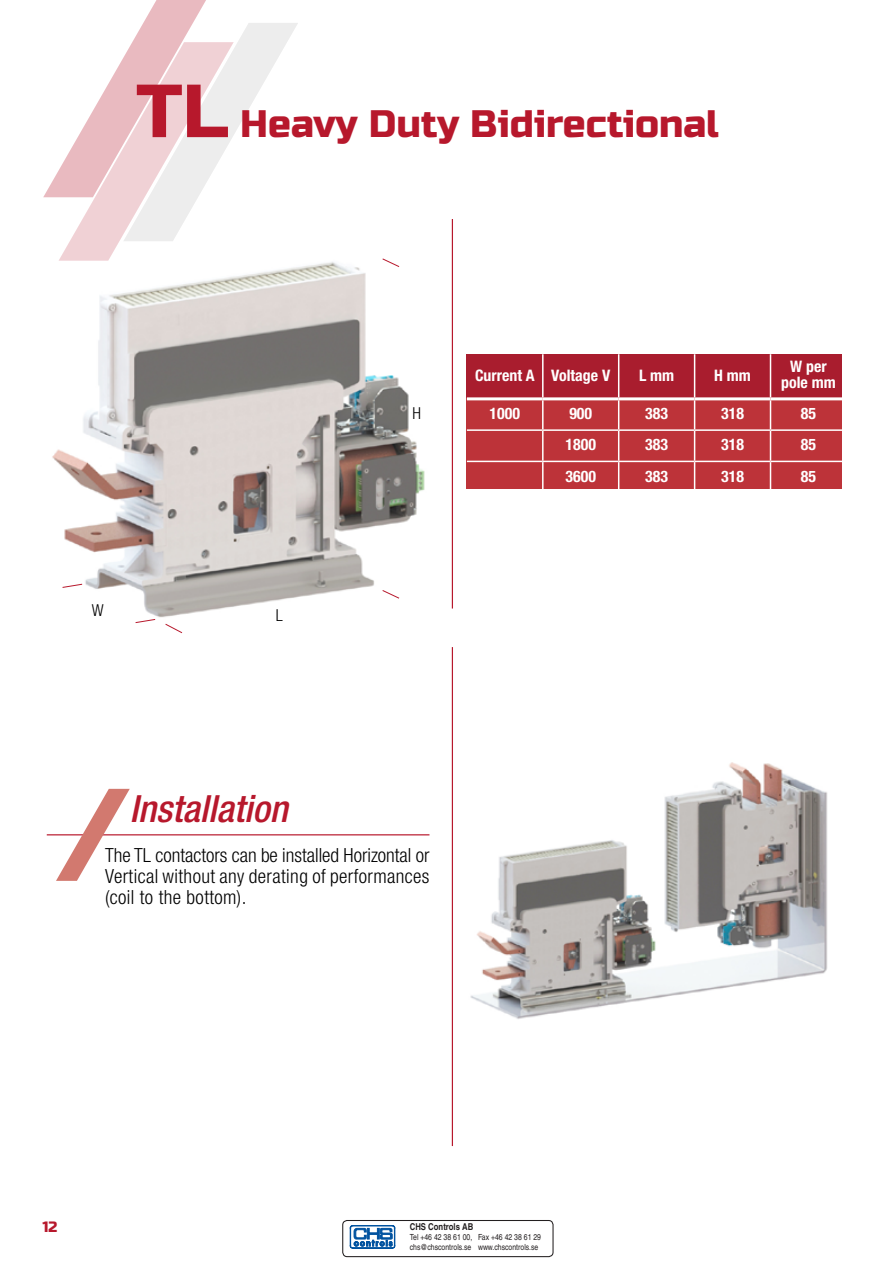
<style>
.page{position:relative;width:893px;height:1263px;background:#fff}
.page>*{position:absolute;margin:0;border:0;box-sizing:border-box;transform-origin:0 0}
.t1{font:38.25px "Russo One";color:#b7182c}
.t2{font:italic 500 condensed 37.5px "Helvetica Neue LT Pro";color:#b7182c}
.t3{font:300 condensed 19.5px/21px "Helvetica Neue LT Pro";letter-spacing:.02em;color:#000;text-align:justify}
.t4{font:300 condensed 16.5px "Helvetica Neue LT Pro";color:#000}
.t5{font:700 condensed 15.9px/15.8px "Helvetica Neue LT Pro";color:#fff;text-align:center}
.t6{font:15px "Russo One";color:#b7182c}
.t7{font:700 condensed 9.45px "Helvetica";color:#231f20}
.t8{font:condensed 8.4px/10.1px "Helvetica";color:#231f20}
.s1{font-size:75px}
</style>
<div class="page">
<img style="left:52px;top:262px;width:373px;height:356px">
<img style="left:470px;top:762px;width:358px;height:257px">
<svg style="left:62px;top:583px;width:21px;height:5px"></svg>
<svg style="left:135px;top:619px;width:21px;height:4px"></svg>
<svg style="left:165px;top:623px;width:18px;height:11px"></svg>
<svg style="left:382px;top:589px;width:18px;height:10px"></svg>
<svg style="left:382px;top:258px;width:18px;height:10px"></svg>
<div style="left:467px;top:354px;width:375px;height:53px;background:#a91d2e"></div>
<svg style="left:43px;top:0;width:255px;height:261px"></svg>
<hr style="left:47px;top:834px;width:382px;height:1px;background:#b7182c">
<svg style="left:56px;top:789px;width:74px;height:92px"></svg>
<hr style="left:452px;top:219px;width:1px;height:389px;background:#b7182c">
<hr style="left:452px;top:647px;width:1px;height:499px;background:#b7182c">
<div style="left:467px;top:398px;width:375px;height:91px;background:#bd3339"></div>
<hr style="left:542px;top:354px;width:2px;height:43px;background:#fff">
<hr style="left:542px;top:400px;width:2px;height:29px;background:#fff">
<hr style="left:542px;top:431px;width:2px;height:30px;background:#fff">
<hr style="left:542px;top:462px;width:2px;height:31px;background:#fff">
<hr style="left:770px;top:354px;width:1px;height:43px;background:#fff">
<svg style="left:770px;top:400px;width:1px;height:29px"></svg>
<hr style="left:770px;top:431px;width:1px;height:30px;background:#fff">
<hr style="left:770px;top:462px;width:1px;height:31px;background:#fff">
<hr style="left:694px;top:354px;width:1px;height:43px;background:#fff">
<svg style="left:694px;top:400px;width:1px;height:29px"></svg>
<hr style="left:694px;top:431px;width:1px;height:30px;background:#fff">
<hr style="left:694px;top:462px;width:1px;height:31px;background:#fff">
<hr style="left:618px;top:354px;width:1px;height:43px;background:#fff">
<svg style="left:618px;top:400px;width:1px;height:29px"></svg>
<hr style="left:618px;top:431px;width:1px;height:30px;background:#fff">
<hr style="left:618px;top:462px;width:1px;height:31px;background:#fff">
<hr style="left:467px;top:397px;width:76px;height:3px;background:#fff">
<hr style="left:543px;top:397px;width:76px;height:3px;background:#fff">
<hr style="left:619px;top:397px;width:76px;height:3px;background:#fff">
<hr style="left:695px;top:397px;width:75px;height:3px;background:#fff">
<hr style="left:770px;top:397px;width:76px;height:3px;background:#fff">
<hr style="left:467px;top:429px;width:76px;height:2px;background:#fff">
<hr style="left:543px;top:429px;width:76px;height:2px;background:#fff">
<hr style="left:619px;top:429px;width:76px;height:2px;background:#fff">
<hr style="left:695px;top:429px;width:75px;height:2px;background:#fff">
<hr style="left:770px;top:429px;width:76px;height:2px;background:#fff">
<hr style="left:467px;top:461px;width:76px;height:1px;background:#fff">
<hr style="left:543px;top:461px;width:76px;height:1px;background:#fff">
<hr style="left:619px;top:461px;width:76px;height:1px;background:#fff">
<hr style="left:695px;top:461px;width:75px;height:1px;background:#fff">
<hr style="left:770px;top:461px;width:76px;height:1px;background:#fff">
<svg style="left:342px;top:1220px;width:212px;height:36px"></svg>
<h1 class="t1" style="left:136px;top:102px;width:584px"><span class="s1">TL</span> Heavy Duty Bidirectional</h1>
<p class="t4" style="left:92px;top:600px;width:13px">W</p>
<p class="t4" style="left:276px;top:606px;width:9px">L</p>
<p class="t4" style="left:413px;top:404px;width:10px">H</p>
<p class="t5" style="left:475px;top:367px;width:137px">Current A Voltage V</p>
<p class="t5" style="left:639px;top:367px;width:37px">L mm</p>
<p class="t5" style="left:714px;top:367px;width:38px">H mm</p>
<p class="t5" style="left:781px;top:358px;width:56px">W per pole mm</p>
<p class="t5" style="left:490px;top:405px;width:32px">1000</p>
<p class="t5" style="left:569px;top:405px;width:24px">900</p>
<p class="t5" style="left:645px;top:405px;width:24px">383</p>
<p class="t5" style="left:721px;top:405px;width:24px">318</p>
<p class="t5" style="left:801px;top:405px;width:17px">85</p>
<p class="t5" style="left:566px;top:437px;width:32px">1800</p>
<p class="t5" style="left:645px;top:437px;width:24px">383</p>
<p class="t5" style="left:721px;top:437px;width:24px">318</p>
<p class="t5" style="left:801px;top:437px;width:17px">85</p>
<p class="t5" style="left:566px;top:468px;width:32px">3600</p>
<p class="t5" style="left:645px;top:468px;width:24px">383</p>
<p class="t5" style="left:721px;top:468px;width:24px">318</p>
<p class="t5" style="left:801px;top:468px;width:17px">85</p>
<h2 class="t2" style="left:130px;top:786px;width:160px">Installation</h2>
<p class="t3" style="left:105px;top:844px;width:326px">The TL contactors can be installed Horizontal or Vertical without any derating of performances (coil to the bottom).</p>
<p class="t6" style="left:43px;top:1218px;width:16px">12</p>
<p class="t7" style="left:410px;top:1221px;width:65px">CHS Controls AB</p>
<p class="t8" style="left:410px;top:1232px;width:133px">Tel +46 42 38 61 00, Fax +46 42 38 61 29 chs@chscontrols.se www.chscontrols.se</p>
</div>
